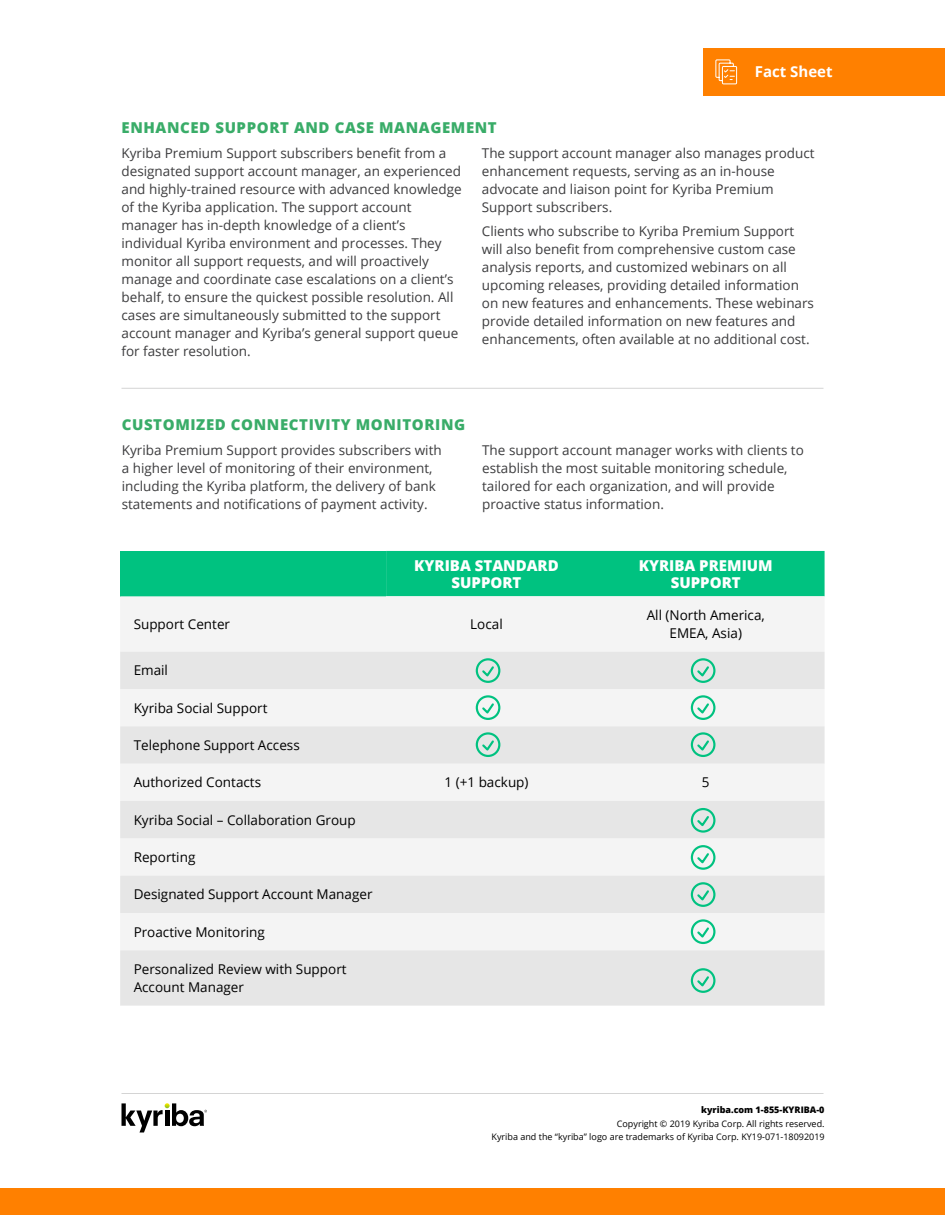
<style>
.page{position:relative;width:945px;height:1215px;background:#fff}
.page>*{position:absolute;margin:0;border:0;box-sizing:border-box;transform-origin:0 0}
.t1{font:800 15px "Open Sans";letter-spacing:.04em;color:#39ac68}
.t2{font:800 15px/16.5px "Open Sans";color:#fff;text-align:center}
.t3{font:700 15px "Open Sans";color:#fff}
.t4{font:13.5px/18px "Open Sans";color:#3c3c3e}
.t5{font:13.5px/18px "Open Sans";color:#000;text-align:center}
.t6{font:9px/13.8px "Open Sans";color:#000;text-align:right}
.t7{font:800 9px "Open Sans";color:#000}
</style>
<div class="page">
<div style="left:704px;top:48px;width:241px;height:48px;background:#ff8000"></div>
<svg style="left:715px;top:59px;width:22px;height:26px"></svg>
<svg style="left:122px;top:1103px;width:85px;height:30px"></svg>
<hr style="left:122px;top:1093px;width:702px;height:1px;background:#d4d4d4">
<div style="left:0;top:1188px;width:945px;height:27px;background:#ff8000"></div>
<div style="left:120px;top:551px;width:266px;height:45px;background:#00c280"></div>
<div style="left:386px;top:551px;width:439px;height:45px;background:#00c280"></div>
<div style="left:120px;top:596px;width:705px;height:56px;background:#f4f4f4"></div>
<svg style="left:120px;top:652px;width:705px;height:354px;fill:#e6e6e6"></svg>
<svg style="left:695px;top:664px;width:16px;height:15px"></svg>
<div style="left:691px;top:658px;width:24px;height:25px;border:2px solid #00c280;border-radius:50%"></div>
<svg style="left:695px;top:701px;width:16px;height:15px"></svg>
<div style="left:691px;top:695px;width:24px;height:25px;border:2px solid #00c280;border-radius:50%"></div>
<svg style="left:695px;top:738px;width:16px;height:15px"></svg>
<div style="left:691px;top:732px;width:24px;height:25px;border:2px solid #00c280;border-radius:50%"></div>
<svg style="left:695px;top:814px;width:16px;height:15px"></svg>
<div style="left:691px;top:808px;width:24px;height:25px;border:2px solid #00c280;border-radius:50%"></div>
<svg style="left:695px;top:851px;width:16px;height:15px"></svg>
<div style="left:691px;top:845px;width:24px;height:25px;border:2px solid #00c280;border-radius:50%"></div>
<svg style="left:695px;top:888px;width:16px;height:15px"></svg>
<div style="left:691px;top:882px;width:24px;height:25px;border:2px solid #00c280;border-radius:50%"></div>
<svg style="left:695px;top:925px;width:16px;height:15px"></svg>
<div style="left:691px;top:919px;width:24px;height:25px;border:2px solid #00c280;border-radius:50%"></div>
<svg style="left:695px;top:974px;width:16px;height:15px"></svg>
<div style="left:691px;top:968px;width:24px;height:25px;border:2px solid #00c280;border-radius:50%"></div>
<svg style="left:480px;top:664px;width:16px;height:15px"></svg>
<div style="left:476px;top:658px;width:24px;height:25px;border:2px solid #00c280;border-radius:50%"></div>
<svg style="left:480px;top:701px;width:16px;height:15px"></svg>
<div style="left:476px;top:695px;width:24px;height:25px;border:2px solid #00c280;border-radius:50%"></div>
<svg style="left:480px;top:738px;width:16px;height:15px"></svg>
<div style="left:476px;top:732px;width:24px;height:25px;border:2px solid #00c280;border-radius:50%"></div>
<hr style="left:122px;top:388px;width:702px;height:1px;background:#d4d4d4">
<p class="t3" style="left:755px;top:61px;width:79px">Fact Sheet</p>
<p class="t1" style="left:122px;top:116px;width:377px">ENHANCED SUPPORT AND CASE MANAGEMENT</p>
<p class="t4" style="left:122px;top:143px;width:342px">Kyriba Premium Support subscribers benefit from a designated support account manager, an experienced and highly-trained resource with advanced knowledge of the Kyriba application. The support account manager has in-depth knowledge of a client’s individual Kyriba environment and processes. They monitor all support requests, and will proactively manage and coordinate case escalations on a client’s behalf, to ensure the quickest possible resolution. All cases are simultaneously submitted to the support account manager and Kyriba’s general support queue for faster resolution.</p>
<p class="t4" style="left:482px;top:143px;width:334px">The support account manager also manages product enhancement requests, serving as an in-house advocate and liaison point for Kyriba Premium Support subscribers.</p>
<p class="t4" style="left:482px;top:222px;width:334px">Clients who subscribe to Kyriba Premium Support will also benefit from comprehensive custom case analysis reports, and customized webinars on all upcoming releases, providing detailed information on new features and enhancements. These webinars provide detailed information on new features and enhancements, often available at no additional cost.</p>
<p class="t1" style="left:122px;top:414px;width:345px">CUSTOMIZED CONNECTIVITY MONITORING</p>
<p class="t4" style="left:122px;top:441px;width:322px">Kyriba Premium Support provides subscribers with a higher level of monitoring of their environment, including the Kyriba platform, the delivery of bank statements and notifications of payment activity.</p>
<p class="t4" style="left:482px;top:441px;width:323px">The support account manager works with clients to establish the most suitable monitoring schedule, tailored for each organization, and will provide proactive status information.</p>
<p class="t2" style="left:414px;top:557px;width:146px">KYRIBA STANDARD<br>SUPPORT</p>
<p class="t2" style="left:639px;top:557px;width:135px">KYRIBA PREMIUM<br>SUPPORT</p>
<p class="t5" style="left:134px;top:615px;width:98px">Support Center</p>
<p class="t5" style="left:470px;top:615px;width:34px">Local</p>
<p class="t5" style="left:647px;top:606px;width:120px">All (North America,<br>EMEA, Asia)</p>
<p class="t5" style="left:134px;top:661px;width:36px">Email</p>
<p class="t5" style="left:134px;top:699px;width:135px">Kyriba Social Support</p>
<p class="t5" style="left:134px;top:736px;width:168px">Telephone Support Access</p>
<p class="t5" style="left:134px;top:773px;width:129px">Authorized Contacts</p>
<p class="t5" style="left:445px;top:773px;width:86px">1 (+1 backup)</p>
<p class="t5" style="left:702px;top:773px;width:9px">5</p>
<p class="t5" style="left:134px;top:811px;width:224px">Kyriba Social – Collaboration Group</p>
<p class="t5" style="left:134px;top:848px;width:63px">Reporting</p>
<p class="t5" style="left:134px;top:885px;width:240px">Designated Support Account Manager</p>
<p class="t5" style="left:134px;top:923px;width:133px">Proactive Monitoring</p>
<p class="t5" style="left:134px;top:960px;width:214px;text-align:left">Personalized Review with Support<br>Account Manager</p>
<p class="t7" style="left:701px;top:1103px;width:125px">kyriba.com 1-855-KYRIBA-0</p>
<p class="t6" style="left:492px;top:1116px;width:335px">Copyright © 2019 Kyriba Corp. All rights reserved.<br>Kyriba and the “kyriba” logo are trademarks of Kyriba Corp. KY19-071-18092019</p>
</div>
